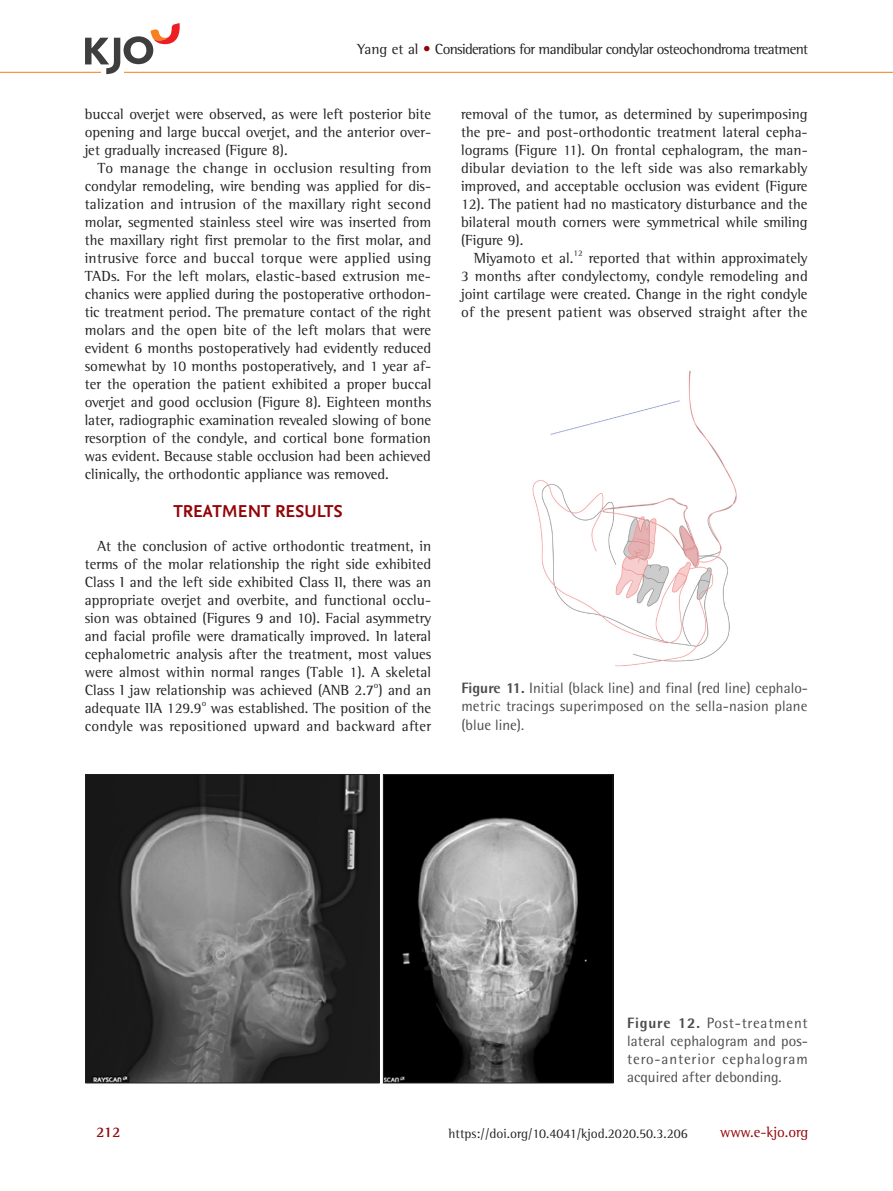
<style>
.page{position:relative;width:893px;height:1191px;background:#fff}
.page>*{position:absolute;margin:0;border:0;box-sizing:border-box;transform-origin:0 0}
.t1{font:700 18px "Nexus Sans";color:#920407}
.t2{font:15px/18px "Rotis Semi Serif Std";color:#231f20;text-align:justify}
.t3{font:15px/18px "Rotis Semi Sans Std";letter-spacing:.01em;color:#4b4c4d;text-align:justify}
.t4{font:15px "Rotis Semi Serif Std";letter-spacing:-.04em;color:#231f20}
.t5{font:15px "Rotis Semi Serif Std";color:#920407}
.t6{font:700 15px "Rotis Semi Serif Std";color:#920407}
.t7{font:13.5px "Rotis Semi Serif Std";color:#231f20}
.t8{font:8.7px "Rotis Semi Serif Std";color:#231f20}
.s1{color:#920407}
.s2{font-weight:800}
</style>
<div class="page">
<hr style="left:0;top:72px;width:893px;height:1px;background:#f58220">
<svg style="left:85px;top:23px;width:95px;height:51px"></svg>
<svg style="left:85px;top:774px;width:528px;height:309px;background:#4a4a4a"></svg>
<img style="left:532px;top:371px;width:205px;height:296px">
<p class="t4" style="left:357px;top:40px;width:452px">Yang et al <span class="s1">•</span> Considerations for mandibular condylar osteochondroma treatment</p>
<p class="t2" style="left:85px;top:105px;width:348px">buccal overjet were observed, as were left posterior bite opening and large buccal overjet, and the anterior over&shy;jet gradually increased (Figure 8).</p>
<p class="t2" style="left:85px;top:159px;width:348px;text-indent:13px">To manage the change in occlusion resulting from condylar remodeling, wire bending was applied for dis&shy;talization and intrusion of the maxillary right second molar, segmented stainless steel wire was inserted from the maxillary right first premolar to the first molar, and intrusive force and buccal torque were applied using TADs. For the left molars, elastic-based extrusion me&shy;chanics were applied during the postoperative orthodon&shy;tic treatment period. The premature contact of the right molars and the open bite of the left molars that were evident 6 months postoperatively had evidently reduced somewhat by 10 months postoperatively, and 1 year af&shy;ter the operation the patient exhibited a proper buccal overjet and good occlusion (Figure 8). Eighteen months later, radiographic examination revealed slowing of bone resorption of the condyle, and cortical bone formation was evident. Because stable occlusion had been achieved clinically, the orthodontic appliance was removed.</p>
<p class="t1" style="left:173px;top:500px;width:171px">TREATMENT RESULTS</p>
<p class="t2" style="left:85px;top:537px;width:348px;text-indent:13px">At the conclusion of active orthodontic treatment, in terms of the molar relationship the right side exhibited Class I and the left side exhibited Class II, there was an appropriate overjet and overbite, and functional occlu&shy;sion was obtained (Figures 9 and 10). Facial asymmetry and facial profile were dramatically improved. In lateral cephalometric analysis after the treatment, most values were almost within normal ranges (Table 1). A skeletal Class I jaw relationship was achieved (ANB 2.7 ) and an</p>
<p class="t8" style="left:374px;top:680px;width:6px">o</p>
<p class="t2" style="left:85px;top:699px;width:118px">adequate IIA 129.9</p>
<p class="t8" style="left:202px;top:698px;width:6px">o</p>
<p class="t2" style="left:85px;top:699px;width:348px;text-align:right">was established. The position of the<br>condyle was repositioned upward and backward after</p>
<p class="t2" style="left:461px;top:105px;width:348px">removal of the tumor, as determined by superimposing</p>
<p class="t2" style="left:461px;top:123px;width:348px">the pre- and post-orthodontic treatment lateral cepha-</p>
<p class="t2" style="left:461px;top:141px;width:348px">lograms (Figure 11). On frontal cephalogram, the man-</p>
<p class="t2" style="left:461px;top:159px;width:348px">dibular deviation to the left side was also remarkably</p>
<p class="t2" style="left:461px;top:177px;width:348px">improved, and acceptable occlusion was evident (Figure</p>
<p class="t2" style="left:461px;top:195px;width:348px">12). The patient had no masticatory disturbance and the</p>
<p class="t2" style="left:461px;top:213px;width:348px">bilateral mouth corners were symmetrical while smiling</p>
<p class="t2" style="left:461px;top:231px;width:64px">(Figure 9).</p>
<p class="t2" style="left:474px;top:249px;width:101px">Miyamoto et al.</p>
<p class="t8" style="left:574px;top:248px;width:11px">12</p>
<p class="t2" style="left:461px;top:249px;width:348px;text-indent:128px">reported that within approximately 3 months after condylectomy, condyle remodeling and joint cartilage were created. Change in the right condyle of the present patient was observed straight after the</p>
<p class="t3" style="left:461px;top:679px;width:348px"><span class="s2">Figure 11.</span> Initial (black line) and final (red line) cephalo&shy;metric tracings superimposed on the sella-nasion plane (blue line).</p>
<p class="t3" style="left:627px;top:1014px;width:182px"><span class="s2">Figure 12.</span> Post-treatment lateral cephalogram and pos&shy;tero-anterior cephalogram acquired after debonding.</p>
<p class="t6" style="left:96px;top:1122px;width:26px">212</p>
<p class="t7" style="left:449px;top:1125px;width:241px">https://doi.org/10.4041/kjod.2020.50.3.206</p>
<p class="t5" style="left:720px;top:1122px;width:90px">www.e-kjo.org</p>
</div>
